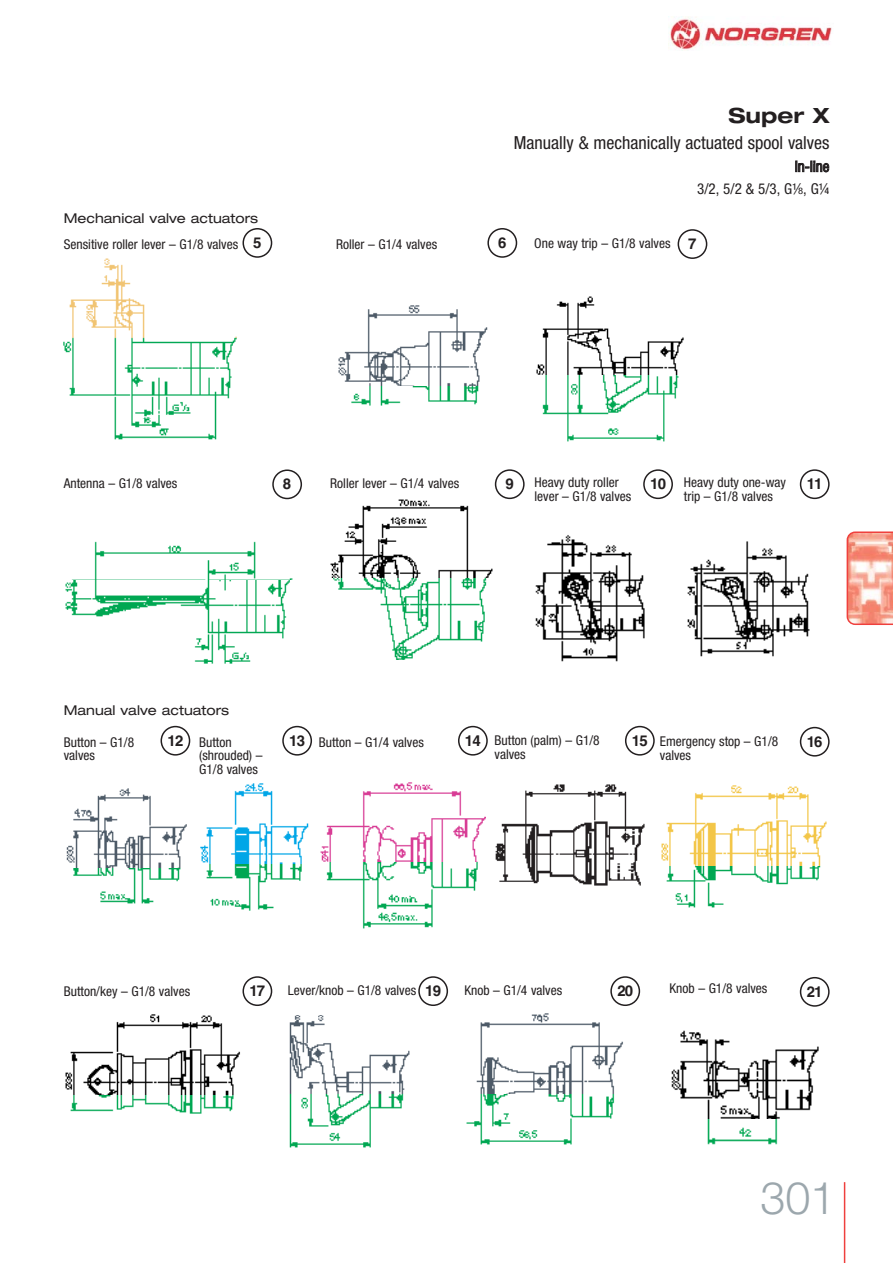
<style>
.page{position:relative;width:893px;height:1263px;background:#fff}
.page>*{position:absolute;margin:0;border:0;box-sizing:border-box;transform-origin:0 0}
.t1{font:300 45px "Norgren";color:#9ca7ad}
.t2{font:700 expanded 21px "Norgren";color:#231f20}
.t3{font:condensed 18px "Norgren";color:#231f20}
.t4{font:condensed 15px/22.5px "Norgren";letter-spacing:-.005em;color:#231f20;text-align:right}
.t5{font:700 15px "Norgren";letter-spacing:-.055em;color:#231f20}
.t6{font:condensed 13.5px/13.5px "Norgren";color:#231f20}
.t7{font:expanded 13.5px "Norgren";color:#231f20}
.s1{font-weight:700;font-stretch:normal;font-size:15px}
</style>
<div class="page">
<svg style="left:846px;top:531px;width:46px;height:94px"></svg>
<hr style="left:843px;top:1182px;width:2px;height:81px;background:#ef403d">
<img style="left:670px;top:17px;width:162px;height:17px">
<img style="left:668px;top:34px;width:163px;height:17px">
<img style="left:536px;top:296px;width:148px;height:146px">
<img style="left:65px;top:541px;width:228px;height:123px">
<img style="left:330px;top:499px;width:163px;height:161px">
<img style="left:535px;top:535px;width:110px;height:127px">
<img style="left:687px;top:541px;width:123px;height:116px">
<svg style="left:677px;top:229px;width:30px;height:30px"></svg>
<svg style="left:272px;top:469px;width:30px;height:30px"></svg>
<svg style="left:643px;top:469px;width:30px;height:30px"></svg>
<svg style="left:799px;top:469px;width:30px;height:30px"></svg>
<svg style="left:495px;top:469px;width:29px;height:30px"></svg>
<img style="left:66px;top:788px;width:121px;height:116px">
<img style="left:200px;top:783px;width:109px;height:128px">
<img style="left:320px;top:782px;width:165px;height:147px">
<img style="left:495px;top:784px;width:150px;height:102px">
<svg style="left:160px;top:726px;width:30px;height:30px"></svg>
<svg style="left:282px;top:726px;width:30px;height:30px"></svg>
<svg style="left:458px;top:726px;width:30px;height:30px"></svg>
<svg style="left:625px;top:726px;width:29px;height:30px"></svg>
<img style="left:661px;top:785px;width:166px;height:123px">
<img style="left:65px;top:1014px;width:175px;height:100px">
<img style="left:466px;top:1013px;width:157px;height:132px">
<img style="left:289px;top:1015px;width:121px;height:133px">
<svg style="left:799px;top:727px;width:30px;height:30px"></svg>
<svg style="left:242px;top:976px;width:30px;height:30px"></svg>
<svg style="left:418px;top:976px;width:30px;height:30px"></svg>
<svg style="left:610px;top:976px;width:30px;height:30px"></svg>
<img style="left:64px;top:259px;width:173px;height:181px">
<img style="left:338px;top:305px;width:150px;height:101px">
<svg style="left:242px;top:228px;width:30px;height:30px"></svg>
<svg style="left:487px;top:228px;width:30px;height:30px"></svg>
<img style="left:671px;top:1030px;width:148px;height:115px">
<svg style="left:799px;top:977px;width:30px;height:30px"></svg>
<p class="t7" style="left:64px;top:214px;width:196px">Mechanical valve actuators</p>
<p class="t6" style="left:64px;top:238px;width:199px">Sensitive roller lever – G1/8 valves <span class="s1">5</span></p>
<p class="t6" style="left:336px;top:238px;width:103px">Roller – G1/4 valves</p>
<p class="t5" style="left:498px;top:237px;width:10px">6</p>
<h2 class="t2" style="left:728px;top:108px;width:103px">Super X</h2>
<h3 class="t3" style="left:514px;top:136px;width:317px">Manually &amp; mechanically actuated spool valves</h3>
<p class="t4" style="left:697px;top:156px;width:134px">In-line<br>3/2, 5/2 &amp; 5/3, GÂ, GÊ</p>
<p class="t6" style="left:534px;top:237px;width:138px">One way trip – G1/8 valves</p>
<p class="t5" style="left:688px;top:238px;width:10px">7</p>
<p class="t6" style="left:64px;top:478px;width:115px">Antenna – G1/8 valves</p>
<p class="t6" style="left:534px;top:477px;width:98px">Heavy duty roller lever – G1/8 valves</p>
<p class="t6" style="left:683px;top:477px;width:103px">Heavy duty one-way trip – G1/8 valves</p>
<p class="t6" style="left:330px;top:478px;width:130px">Roller lever – G1/4 valves</p>
<p class="t5" style="left:283px;top:478px;width:10px">8</p>
<p class="t5" style="left:505px;top:478px;width:10px">9</p>
<p class="t5" style="left:650px;top:478px;width:17px">10</p>
<p class="t5" style="left:806px;top:478px;width:17px">11</p>
<p class="t7" style="left:64px;top:705px;width:167px">Manual valve actuators</p>
<p class="t6" style="left:64px;top:736px;width:72px">Button – G1/8 valves</p>
<p class="t6" style="left:199px;top:736px;width:65px">Button (shrouded) –<br>G1/8 valves</p>
<p class="t6" style="left:319px;top:736px;width:107px">Button – G1/4 valves</p>
<p class="t6" style="left:494px;top:735px;width:107px">Button (palm) – G1/8 valves</p>
<p class="t5" style="left:167px;top:735px;width:17px">12</p>
<p class="t5" style="left:289px;top:735px;width:17px">13</p>
<p class="t5" style="left:465px;top:735px;width:17px">14</p>
<p class="t6" style="left:660px;top:736px;width:120px;text-indent:-28px"><span class="s1">15</span> Emergency stop – G1/8 valves</p>
<p class="t5" style="left:806px;top:736px;width:17px">16</p>
<p class="t6" style="left:64px;top:985px;width:128px">Button/key – G1/8 valves</p>
<p class="t6" style="left:288px;top:984px;width:130px">Lever/knob – G1/8 valves</p>
<p class="t6" style="left:464px;top:984px;width:99px">Knob – G1/4 valves</p>
<p class="t5" style="left:249px;top:985px;width:17px">17</p>
<p class="t5" style="left:425px;top:985px;width:17px">19</p>
<p class="t5" style="left:617px;top:985px;width:17px">20</p>
<p class="t6" style="left:669px;top:982px;width:99px">Knob – G1/8 valves</p>
<p class="t5" style="left:806px;top:986px;width:17px">21</p>
<h1 class="t1" style="left:760px;top:1181px;width:77px">301</h1>
</div>
